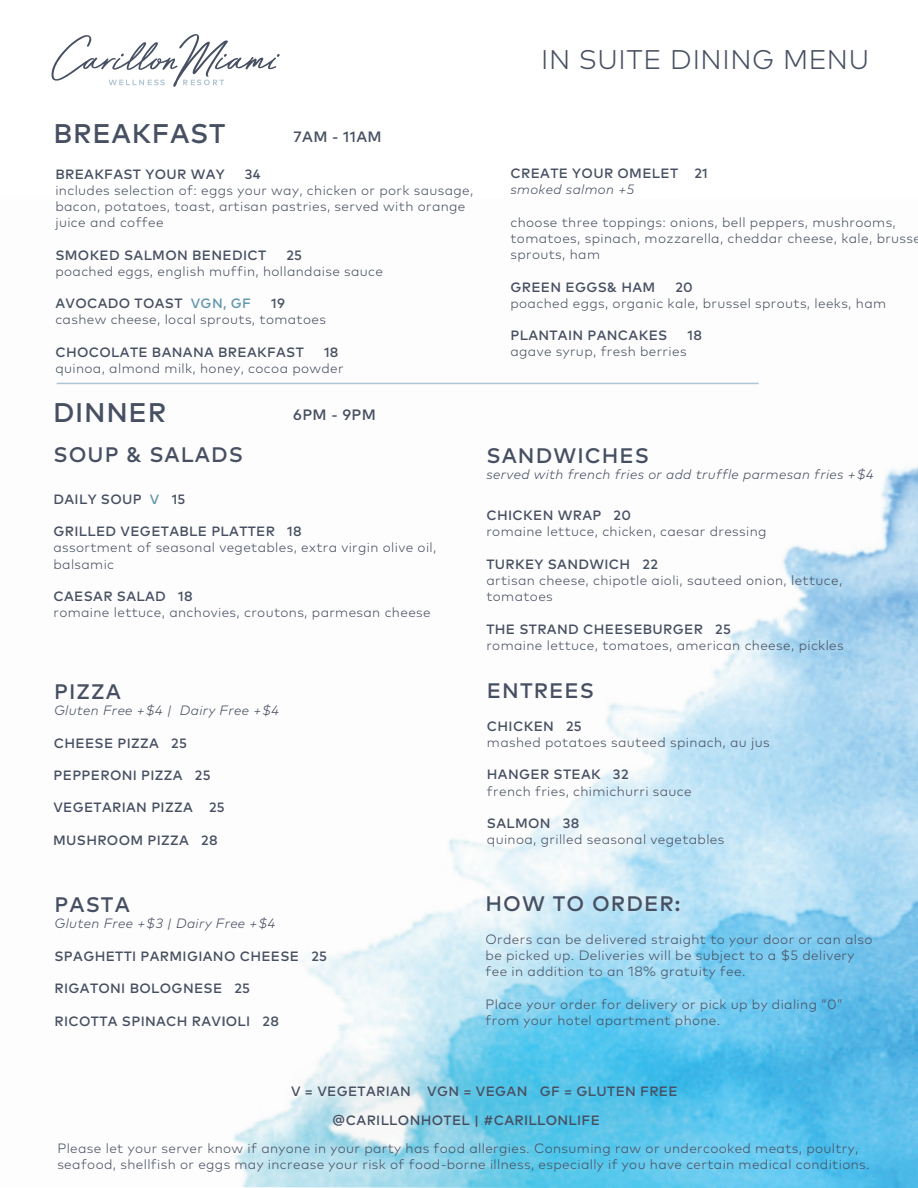
<style>
.page{position:relative;width:918px;height:1188px;background:#fff}
.page>*{position:absolute;margin:0;border:0;box-sizing:border-box;transform-origin:0 0}
.t1{font:300 27px "Mark Pro";letter-spacing:.025em;color:#475062}
.t2{font:500 27px "Mark Pro";letter-spacing:.025em;color:#475062}
.t3{font:500 21px "Mark Pro";letter-spacing:.05em;color:#475062}
.t4{font:500 15px "Mark Pro";letter-spacing:.02em;color:#475062}
.t5{font:300 13.5px/16.2px "Mark Pro";letter-spacing:.025em;color:#474f62}
.t6{font:500 13.5px "Mark Pro";letter-spacing:.025em;color:#475062}
.t7{font:italic 300 13.5px "Mark Pro";letter-spacing:.025em;color:#474f62}
.t8{font:500 13.5px "Mark Pro";letter-spacing:.025em;color:#474f62}
.s1{color:#6397ad}
</style>
<div class="page">
<img style="left:56px;top:382px;width:862px;height:806px">
<svg style="left:51px;top:34px;width:229px;height:53px"></svg>
<hr style="left:57px;top:383px;width:702px;height:1px;background:#b0c5d3">
<img style="left:223px;top:1000px;width:551px;height:188px">
<h1 class="t1" style="left:541px;top:39px;width:329px">IN SUITE DINING MENU</h1>
<h1 class="t2" style="left:53px;top:113px;width:174px">BREAKFAST</h1>
<p class="t4" style="left:294px;top:125px;width:90px">7AM - 11AM</p>
<p class="t6" style="left:55px;top:164px;width:171px">BREAKFAST YOUR WAY</p>
<p class="t6" style="left:245px;top:164px;width:17px">34</p>
<p class="t5" style="left:55px;top:181px;width:420px">includes selection of: eggs your way, chicken or pork sausage, bacon, potatoes, toast, artisan pastries, served with orange juice and coffee</p>
<p class="t6" style="left:55px;top:245px;width:212px">SMOKED SALMON BENEDICT</p>
<p class="t6" style="left:286px;top:245px;width:17px">25</p>
<p class="t5" style="left:55px;top:262px;width:329px">poached eggs, english muffin, hollandaise sauce</p>
<p class="t6" style="left:55px;top:293px;width:197px">AVOCADO TOAST <span class="s1">VGN, GF</span></p>
<p class="t6" style="left:271px;top:293px;width:15px">19</p>
<p class="t5" style="left:55px;top:310px;width:272px">cashew cheese, local sprouts, tomatoes</p>
<p class="t6" style="left:55px;top:342px;width:250px">CHOCOLATE BANANA BREAKFAST</p>
<p class="t6" style="left:324px;top:342px;width:16px">18</p>
<p class="t5" style="left:55px;top:359px;width:290px">quinoa, almond milk, honey, cocoa powder</p>
<h1 class="t2" style="left:53px;top:392px;width:115px">DINNER</h1>
<p class="t4" style="left:293px;top:404px;width:84px">6PM - 9PM</p>
<h2 class="t3" style="left:54px;top:439px;width:191px">SOUP &amp; SALADS</h2>
<p class="t6" style="left:54px;top:489px;width:134px">DAILY SOUP <span class="s1">V</span> 15</p>
<p class="t6" style="left:54px;top:521px;width:250px">GRILLED VEGETABLE PLATTER 18</p>
<p class="t5" style="left:54px;top:539px;width:384px">assortment of seasonal vegetables, extra virgin olive oil, balsamic</p>
<p class="t6" style="left:54px;top:586px;width:141px">CAESAR SALAD 18</p>
<p class="t5" style="left:54px;top:603px;width:379px">romaine lettuce, anchovies, croutons, parmesan cheese</p>
<h2 class="t3" style="left:54px;top:676px;width:68px">PIZZA</h2>
<p class="t7" style="left:54px;top:700px;width:227px">Gluten Free +$4 | Dairy Free +$4</p>
<p class="t6" style="left:54px;top:733px;width:135px">CHEESE PIZZA 25</p>
<p class="t6" style="left:54px;top:765px;width:159px">PEPPERONI PIZZA 25</p>
<p class="t6" style="left:53px;top:797px;width:173px">VEGETARIAN PIZZA 25</p>
<p class="t6" style="left:53px;top:830px;width:166px">MUSHROOM PIZZA 28</p>
<p class="t6" style="left:510px;top:163px;width:199px">CREATE YOUR OMELET 21</p>
<p class="t7" style="left:510px;top:180px;width:125px">smoked salmon +5</p>
<p class="t5" style="left:510px;top:213px;width:412px">choose three toppings: onions, bell peppers, mushrooms, tomatoes, spinach, mozzarella, cheddar cheese, kale, brusse sprouts, ham</p>
<p class="t6" style="left:510px;top:277px;width:146px">GREEN EGGS&amp; HAM</p>
<p class="t6" style="left:675px;top:277px;width:19px">20</p>
<p class="t5" style="left:510px;top:294px;width:377px">poached eggs, organic kale, brussel sprouts, leeks, ham</p>
<p class="t6" style="left:510px;top:325px;width:158px">PLANTAIN PANCAKES</p>
<p class="t6" style="left:687px;top:325px;width:16px">18</p>
<p class="t5" style="left:510px;top:343px;width:178px">agave syrup, fresh berries</p>
<h2 class="t3" style="left:486px;top:439px;width:164px">SANDWICHES</h2>
<p class="t7" style="left:486px;top:464px;width:389px">served with french fries or add truffle parmesan fries +$4</p>
<p class="t6" style="left:486px;top:505px;width:146px">CHICKEN WRAP 20</p>
<p class="t5" style="left:486px;top:522px;width:282px">romaine lettuce, chicken, caesar dressing</p>
<p class="t6" style="left:486px;top:554px;width:173px">TURKEY SANDWICH 22</p>
<p class="t5" style="left:486px;top:571px;width:357px">artisan cheese, chipotle aioli, sauteed onion, lettuce, tomatoes</p>
<p class="t6" style="left:486px;top:619px;width:246px">THE STRAND CHEESEBURGER 25</p>
<p class="t5" style="left:486px;top:636px;width:359px">romaine lettuce, tomatoes, american cheese, pickles</p>
<h2 class="t3" style="left:487px;top:675px;width:109px">ENTREES</h2>
<p class="t6" style="left:487px;top:716px;width:96px">CHICKEN 25</p>
<p class="t5" style="left:487px;top:733px;width:284px">mashed potatoes sauteed spinach, au jus</p>
<p class="t6" style="left:487px;top:764px;width:143px">HANGER STEAK 32</p>
<p class="t5" style="left:487px;top:782px;width:206px">french fries, chimichurri sauce</p>
<p class="t6" style="left:487px;top:813px;width:94px">SALMON 38</p>
<p class="t5" style="left:487px;top:830px;width:239px">quinoa, grilled seasonal vegetables</p>
<h2 class="t3" style="left:55px;top:889px;width:77px">PASTA</h2>
<p class="t7" style="left:55px;top:914px;width:222px">Gluten Free +$3 | Dairy Free +$4</p>
<p class="t6" style="left:55px;top:946px;width:274px">SPAGHETTI PARMIGIANO CHEESE 25</p>
<p class="t6" style="left:55px;top:978px;width:197px">RIGATONI BOLOGNESE 25</p>
<p class="t6" style="left:55px;top:1011px;width:226px">RICOTTA SPINACH RAVIOLI 28</p>
<h2 class="t3" style="left:486px;top:888px;width:196px">HOW TO ORDER:</h2>
<p class="t5" style="left:486px;top:930px;width:388px">Orders can be delivered straight to your door or can also be picked up. Deliveries will be subject to a $5 delivery fee in addition to an 18% gratuity fee.</p>
<p class="t5" style="left:486px;top:995px;width:359px">Place your order for delivery or pick up by dialing “0” from your hotel apartment phone.</p>
<p class="t8" style="left:291px;top:1081px;width:388px">V = VEGETARIAN VGN = VEGAN GF = GLUTEN FREE</p>
<p class="t6" style="left:332px;top:1110px;width:269px">@CARILLONHOTEL | #CARILLONLIFE</p>
<p class="t5" style="left:57px;top:1139px;width:814px">Please let your server know if anyone in your party has food allergies. Consuming raw or undercooked meats, poultry, seafood, shellfish or eggs may increase your risk of food-borne illness, especially if you have certain medical conditions.</p>
</div>
